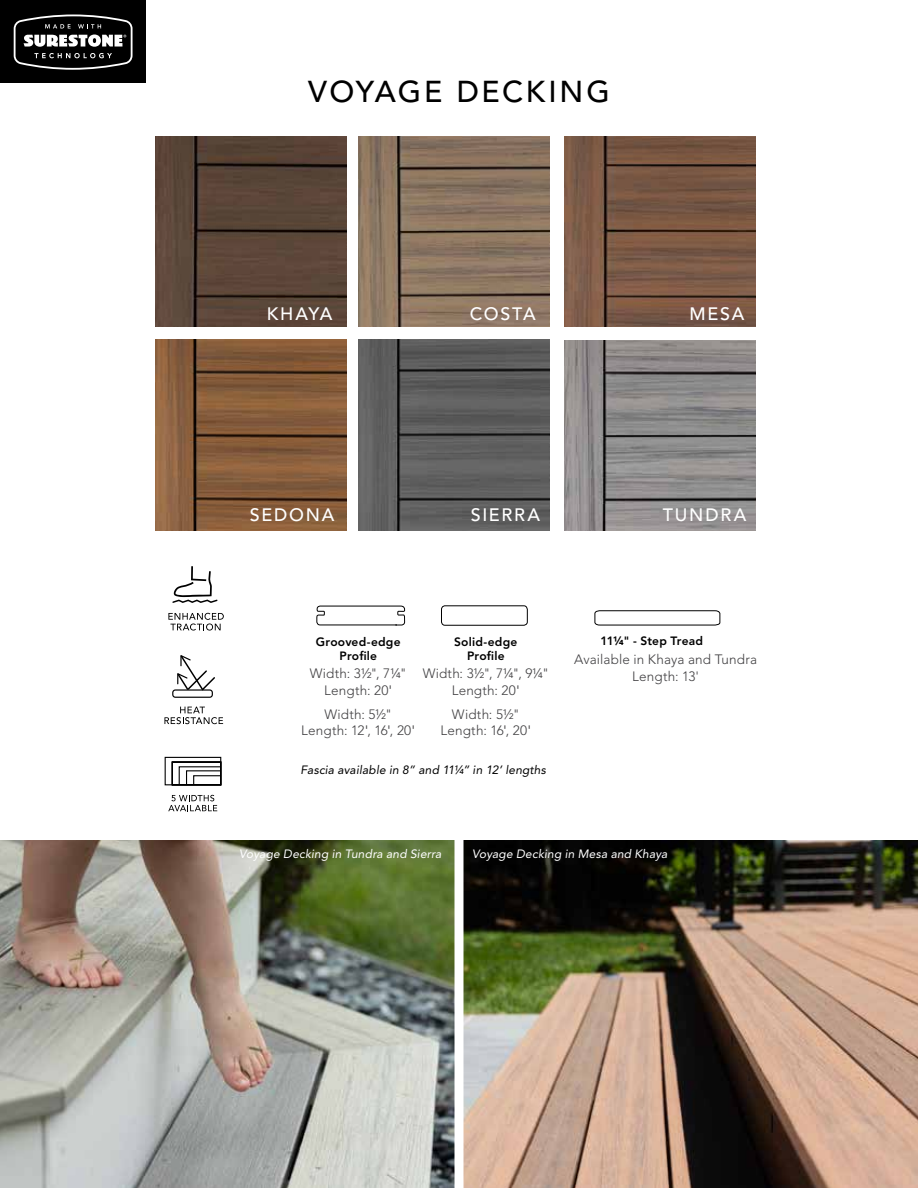
<style>
.page{position:relative;width:918px;height:1188px;background:#fff}
.page>*{position:absolute;margin:0;border:0;box-sizing:border-box;transform-origin:0 0}
.t1{font:500 30px "Avenir LT Std";letter-spacing:.085em;color:#000}
.t2{font:500 17.85px "Avenir LT Std";letter-spacing:.1em;color:#fff}
.t3{font:300 13.5px/16.5px "Avenir LT Std";letter-spacing:.015em;color:#414042;text-align:center}
.t4{font:italic 12px "Avenir LT Std";letter-spacing:.015em;color:#fff}
.t5{font:800 12px/14.4px "Avenir LT Std";letter-spacing:.02em;color:#000;text-align:center}
.t6{font:italic 12px "Avenir LT Std";letter-spacing:.01em;color:#000}
.s1{font-family:"Helvetica Neue LT Std";font-weight:400}
</style>
<div class="page">
<img style="left:0;top:841px;width:918px;height:347px">
<img style="left:358px;top:340px;width:191px;height:191px">
<img style="left:565px;top:340px;width:191px;height:191px">
<img style="left:156px;top:136px;width:190px;height:191px">
<img style="left:358px;top:136px;width:191px;height:191px">
<img style="left:156px;top:340px;width:190px;height:191px">
<img style="left:565px;top:136px;width:191px;height:191px">
<svg style="left:168px;top:613px;width:56px;height:18px"></svg>
<svg style="left:172px;top:566px;width:46px;height:37px"></svg>
<svg style="left:164px;top:707px;width:59px;height:17px"></svg>
<svg style="left:177px;top:655px;width:38px;height:34px"></svg>
<div style="left:172px;top:689px;width:41px;height:9px;border:1px solid #000;border-radius:3px"></div>
<svg style="left:316px;top:605px;width:89px;height:21px"></svg>
<div style="left:441px;top:605px;width:87px;height:21px;border:1px solid #000;border-radius:4px"></div>
<svg style="left:594px;top:610px;width:127px;height:16px"></svg>
<div style="left:193px;top:775px;width:28px;height:10px;border:1px solid #000"></div>
<div style="left:172px;top:762px;width:49px;height:23px;border:1px solid #000"></div>
<div style="left:165px;top:757px;width:56px;height:28px;border:1px solid #000"></div>
<svg style="left:168px;top:795px;width:49px;height:16px"></svg>
<div style="left:454px;top:832px;width:10px;height:356px;background:#fff"></div>
<div style="left:0;top:0;width:146px;height:82px;background:#000"></div>
<svg style="left:14px;top:15px;width:119px;height:55px"></svg>
<h1 class="t1" style="left:308px;top:74px;width:303px">VOYAGE DECKING</h1>
<h2 class="t2" style="left:267px;top:304px;width:67px">KHAYA</h2>
<h2 class="t2" style="left:470px;top:304px;width:67px">COSTA</h2>
<h2 class="t2" style="left:689px;top:304px;width:57px">MESA</h2>
<h2 class="t2" style="left:250px;top:505px;width:86px">SEDONA</h2>
<h2 class="t2" style="left:471px;top:505px;width:71px">SIERRA</h2>
<h2 class="t2" style="left:663px;top:505px;width:85px">TUNDRA</h2>
<p class="t5" style="left:316px;top:634px;width:86px">Grooved-edge</p>
<p class="t5" style="left:601px;top:634px;width:104px">11¼" - Step Tread</p>
<p class="t5" style="left:340px;top:649px;width:39px">Profile</p>
<p class="t3" style="left:310px;top:665px;width:98px">Width: 3½", 7¼"<br>Length: 20<span class="s1">'</span></p>
<p class="t3" style="left:301px;top:706px;width:116px">Width: 5½"<br>Length: 12<span class="s1">'</span>, 16<span class="s1">'</span>, 20<span class="s1">'</span></p>
<p class="t5" style="left:454px;top:634px;width:65px">Solid-edge<br>Profile</p>
<p class="t3" style="left:423px;top:665px;width:128px">Width: 3½", 7¼", 9¼"<br>Length: 20<span class="s1">'</span></p>
<p class="t3" style="left:440px;top:706px;width:92px">Width: 5½"<br>Length: 16<span class="s1">'</span>, 20<span class="s1">'</span></p>
<p class="t6" style="left:301px;top:763px;width:247px">Fascia available in 8” and 11¼” in 12’ lengths</p>
<p class="t3" style="left:574px;top:652px;width:184px">Available in Khaya and Tundra<br>Length: 13'</p>
<p class="t4" style="left:239px;top:847px;width:204px">Voyage Decking in Tundra and Sierra</p>
<p class="t4" style="left:472px;top:847px;width:197px">Voyage Decking in Mesa and Khaya</p>
</div>
